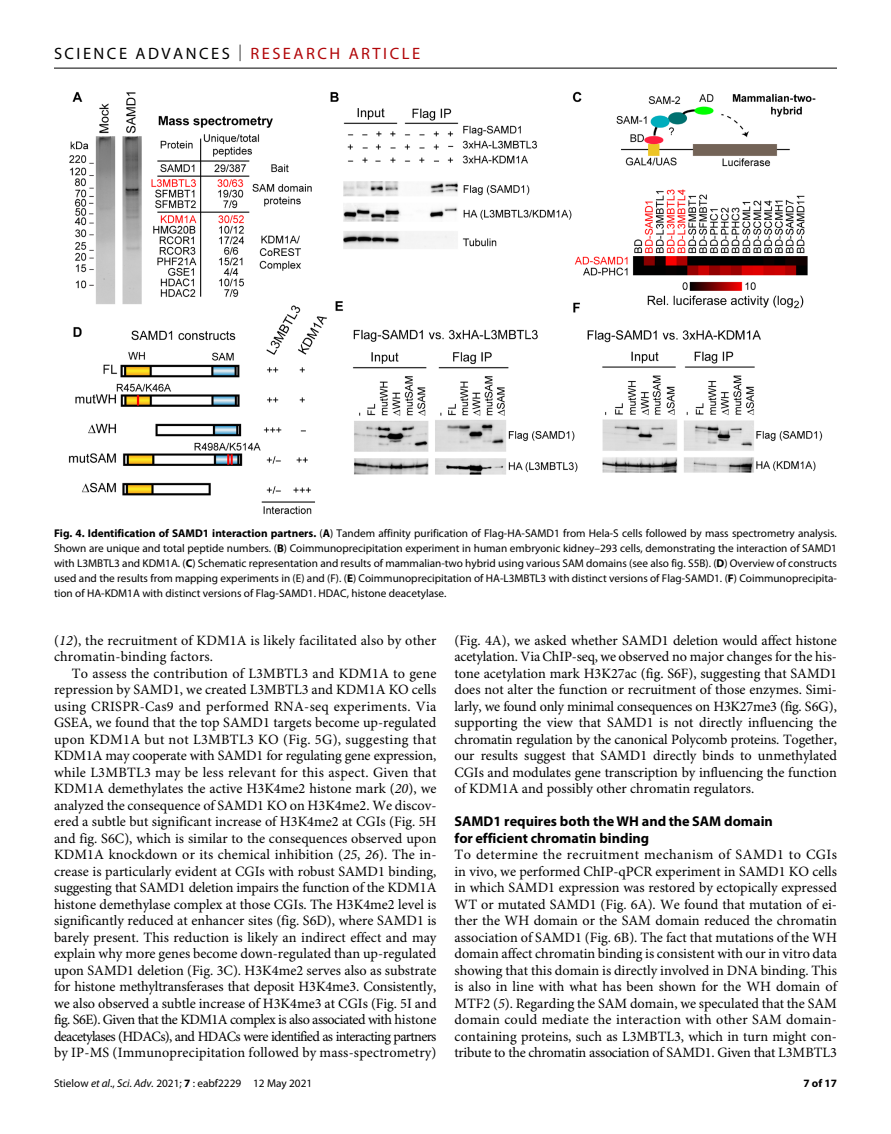
<style>
.page{position:relative;width:891px;height:1134px;background:#fff}
.page>*{position:absolute;margin:0;border:0;box-sizing:border-box;transform-origin:0 0}
.t1{font:16.5px "Myriad Pro";letter-spacing:.15em;color:#000}
.t2{font:14.25px/16.5px "Minion Pro";letter-spacing:.01em;color:#000;text-align:justify}
.t3{font:700 14.25px/16.5px "Myriad Pro";color:#000}
.t4{font:11.25px/15px "Myriad Pro";color:#000;text-align:justify}
.t5{font:700 11.25px "Myriad Pro";color:#000}
.s1{font-weight:300}
.s2{color:#b10508}
.s3{font-weight:700}
.s4{font-style:italic}
</style>
<div class="page">
<hr style="left:54px;top:68px;width:783px;height:1px;background:#000">
<img style="left:68px;top:91px;width:755px;height:424px">
<p class="t1" style="left:54px;top:40px;width:368px">SCIENCE ADVANCES <span class="s1">|</span> <span class="s2">RESEARCH ARTICLE</span></p>
<p class="t4" style="left:54px;top:526px;width:785px"><span class="s3">Fig. 4. Identification of SAMD1 interaction partners.</span> (<span class="s3">A</span>) Tandem affinity purification of Flag-HA-SAMD1 from Hela-S cells followed by mass spectrometry analysis.<br>Shown are unique and total peptide numbers. (<span class="s3">B</span>) Coimmunoprecipitation experiment in human embryonic kidney–293 cells, demonstrating the interaction of SAMD1 with L3MBTL3 and KDM1A. (<span class="s3">C</span>) Schematic representation and results of mammalian-two hybrid using various SAM domains (see also fig. S5B). (<span class="s3">D</span>) Overview of constructs used and the results from mapping experiments in (E) and (F). (<span class="s3">E</span>) Coimmunoprecipitation of HA-L3MBTL3 with distinct versions of Flag-SAMD1. (<span class="s3">F</span>) Coimmunoprecipita&shy;tion of HA-KDM1A with distinct versions of Flag-SAMD1. HDAC, histone deacetylase.</p>
<p class="t2" style="left:54px;top:633px;width:384px">(<span class="s4">12</span>), the recruitment of KDM1A is likely facilitated also by other chromatin-binding factors.</p>
<p class="t2" style="left:54px;top:666px;width:384px;text-indent:18px">To assess the contribution of L3MBTL3 and KDM1A to gene repression by SAMD1, we created L3MBTL3 and KDM1A KO cells using CRISPR-Cas9 and performed RNA-seq experiments. Via GSEA, we found that the top SAMD1 targets become up-regulated upon KDM1A but not L3MBTL3 KO (Fig. 5G), suggesting that KDM1A may cooperate with SAMD1 for regulating gene expression, while L3MBTL3 may be less relevant for this aspect. Given that KDM1A demethylates the active H3K4me2 histone mark (<span class="s4">20</span>), we analyzed the consequence of SAMD1 KO on H3K4me2. We discov&shy;ered a subtle but significant increase of H3K4me2 at CGIs (Fig. 5H and fig. S6C), which is similar to the consequences observed upon KDM1A knockdown or its chemical inhibition (<span class="s4">25</span>, <span class="s4">26</span>). The in&shy;crease is particularly evident at CGIs with robust SAMD1 binding, suggesting that SAMD1 deletion impairs the function of the KDM1A histone demethylase complex at those CGIs. The H3K4me2 level is significantly reduced at enhancer sites (fig. S6D), where SAMD1 is barely present. This reduction is likely an indirect effect and may explain why more genes become down-regulated than up-regulated upon SAMD1 deletion (Fig. 3C). H3K4me2 serves also as substrate for histone methyltransferases that deposit H3K4me3. Consistently, we also observed a subtle increase of H3K4me3 at CGIs (Fig. 5I and fig. S6E). Given that the KDM1A complex is also associated with histone deacetylases (HDACs), and HDACs were identified as interacting partners by IP-MS (Immunoprecipitation followed by mass-spectrometry)</p>
<p class="t4" style="left:54px;top:1076px;width:260px">Stielow <span class="s4">et al</span>., <span class="s4">Sci. Adv.</span> 2021; <span class="s3">7</span> : eabf2229 12 May 2021</p>
<p class="t2" style="left:454px;top:634px;width:384px">(Fig. 4A), we asked whether SAMD1 deletion would affect histone acetylation. Via ChIP-seq, we observed no major changes for the his&shy;tone acetylation mark H3K27ac (fig. S6F), suggesting that SAMD1 does not alter the function or recruitment of those enzymes. Simi&shy;larly, we found only minimal consequences on H3K27me3 (fig. S6G), supporting the view that SAMD1 is not directly influencing the chromatin regulation by the canonical Polycomb proteins. Together, our results suggest that SAMD1 directly binds to unmethylated CGIs and modulates gene transcription by influencing the function of KDM1A and possibly other chromatin regulators.</p>
<p class="t3" style="left:454px;top:812px;width:320px">SAMD1 requires both the WH and the SAM domain for efficient chromatin binding</p>
<p class="t2" style="left:455px;top:848px;width:384px">To determine the recruitment mechanism of SAMD1 to CGIs in vivo, we performed ChIP-qPCR experiment in SAMD1 KO cells in which SAMD1 expression was restored by ectopically expressed WT or mutated SAMD1 (Fig. 6A). We found that mutation of ei&shy;ther the WH domain or the SAM domain reduced the chromatin association of SAMD1 (Fig. 6B). The fact that mutations of the WH domain affect chromatin binding is consistent with our in vitro data showing that this domain is directly involved in DNA binding. This is also in line with what has been shown for the WH domain of MTF2 (<span class="s4">5</span>). Regarding the SAM domain, we speculated that the SAM domain could mediate the interaction with other SAM domain&shy;containing proteins, such as L3MBTL3, which in turn might con&shy;tribute to the chromatin association of SAMD1. Given that L3MBTL3</p>
<p class="t5" style="left:803px;top:1074px;width:35px">7 of 17</p>
</div>
